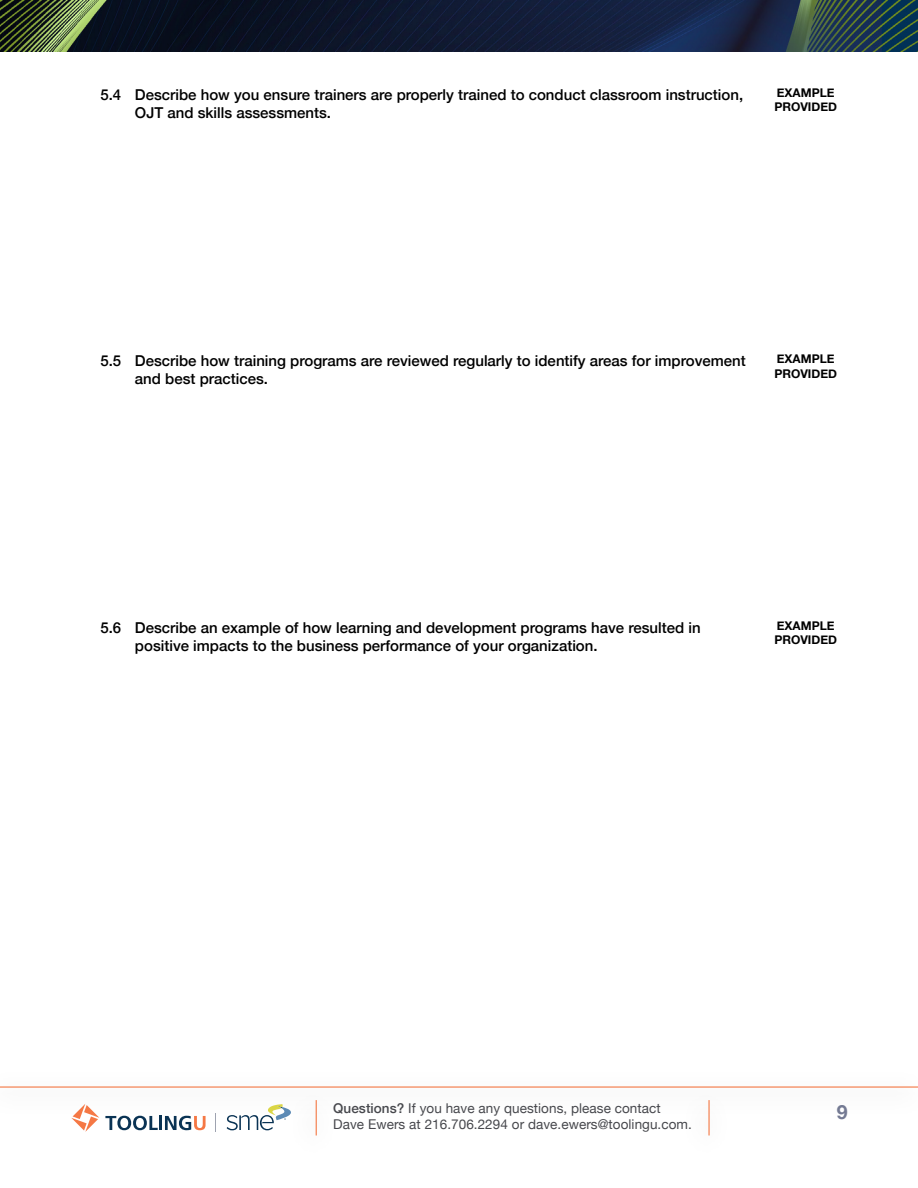
<style>
.page{position:relative;width:918px;height:1188px;background:#fff}
.page>*{position:absolute;margin:0;border:0;box-sizing:border-box;transform-origin:0 0}
.t1{font:700 19.5px "Helvetica Neue";color:#747a93}
.t2{font:500 15px/18px "Helvetica Neue";color:#000}
.t3{font:13.5px/16.2px "Helvetica Neue";letter-spacing:.005em;color:#47484d}
.t4{font:700 12px/14.4px "Helvetica Neue";color:#000}
.s1{font-weight:500}
</style>
<div class="page">
<hr style="left:0;top:1086px;width:918px;height:2px;background:#f47844">
<hr style="left:316px;top:1100px;width:1px;height:35px;background:#f47844">
<hr style="left:708px;top:1100px;width:2px;height:35px;background:#f47844">
<svg style="left:71px;top:1104px;width:28px;height:28px"></svg>
<svg style="left:105px;top:1116px;width:53px;height:14px"></svg>
<hr style="left:159px;top:1116px;width:3px;height:14px;background:#0a3354">
<svg style="left:165px;top:1116px;width:41px;height:14px"></svg>
<svg style="left:227px;top:1104px;width:64px;height:26px"></svg>
<img style="left:0;top:0;width:918px;height:52px">
<p class="t2" style="left:135px;top:84px;width:610px;text-indent:-34px">5.4 Describe how you ensure trainers are properly trained to conduct classroom instruction,<br>OJT and skills assessments.</p>
<p class="t4" style="left:774px;top:86px;width:64px">EXAMPLE<br>PROVIDED</p>
<p class="t2" style="left:135px;top:351px;width:612px;text-indent:-34px">5.5 Describe how training programs are reviewed regularly to identify areas for improvement and best practices.</p>
<p class="t4" style="left:774px;top:352px;width:64px">EXAMPLE<br>PROVIDED</p>
<p class="t2" style="left:135px;top:617px;width:567px;text-indent:-34px">5.6 Describe an example of how learning and development programs have resulted in positive impacts to the business performance of your organization.</p>
<p class="t4" style="left:774px;top:618px;width:64px">EXAMPLE<br>PROVIDED</p>
<p class="t3" style="left:333px;top:1101px;width:360px"><span class="s1">Questions?</span> If you have any questions, please contact<br>Dave Ewers at 216.706.2294 or dave.ewers@toolingu.com.</p>
<h1 class="t1" style="left:837px;top:1097px;width:12px">9</h1>
</div>
